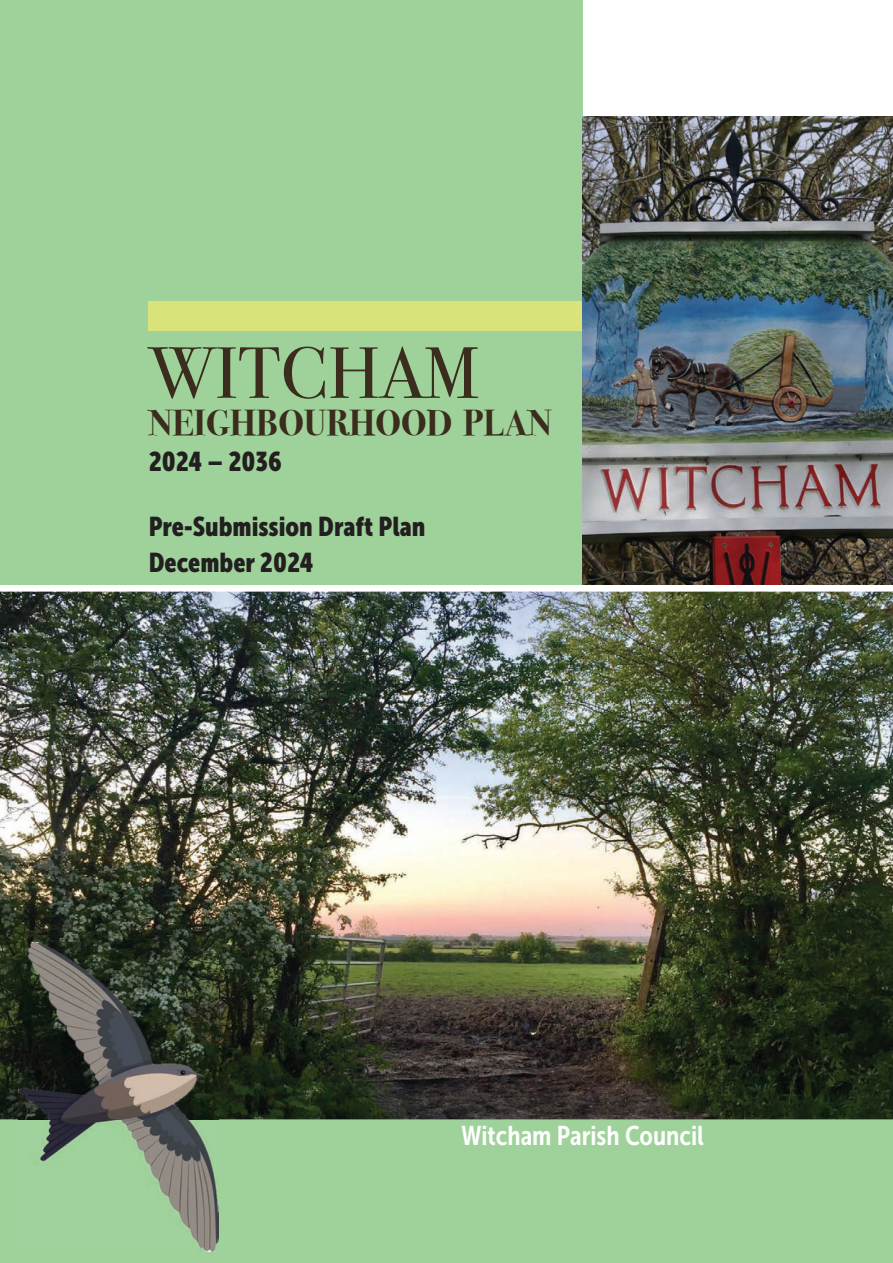
<style>
.page{position:relative;width:893px;height:1263px;background:#fff}
.page>*{position:absolute;margin:0;border:0;box-sizing:border-box;transform-origin:0 0}
.t1{font:72.75px "Bodoni Svty Two OSITCTT";color:#3a2d1d}
.t2{font:700 36px "Bodoni Svty Two OSITCTT";color:#3a2d1d}
.t3{font:27px/36px "Museo Sans Cond 900";color:#231f20}
.t4{font:27px "Museo Sans Cond 700";color:#fff}
</style>
<div class="page">
<div style="left:0;top:0;width:582px;height:585px;background:#9fd29a"></div>
<div style="left:0;top:1119px;width:893px;height:144px;background:#9fd29a"></div>
<img style="left:0;top:592px;width:893px;height:527px">
<div style="left:148px;top:301px;width:434px;height:30px;background:#d8e379"></div>
<img style="left:18px;top:943px;width:200px;height:309px">
<img style="left:582px;top:117px;width:311px;height:468px">
<h1 class="t1" style="left:149px;top:330px;width:332px">WITCHAM</h1>
<h2 class="t2" style="left:149px;top:402px;width:405px">NEIGHBOURHOOD PLAN</h2>
<p class="t3" style="left:149px;top:446px;width:134px">2024 – 2036</p>
<p class="t3" style="left:149px;top:510px;width:278px">Pre-Submission Draft Plan<br>December 2024</p>
<p class="t4" style="left:461px;top:1126px;width:244px">Witcham Parish Council</p>
</div>
